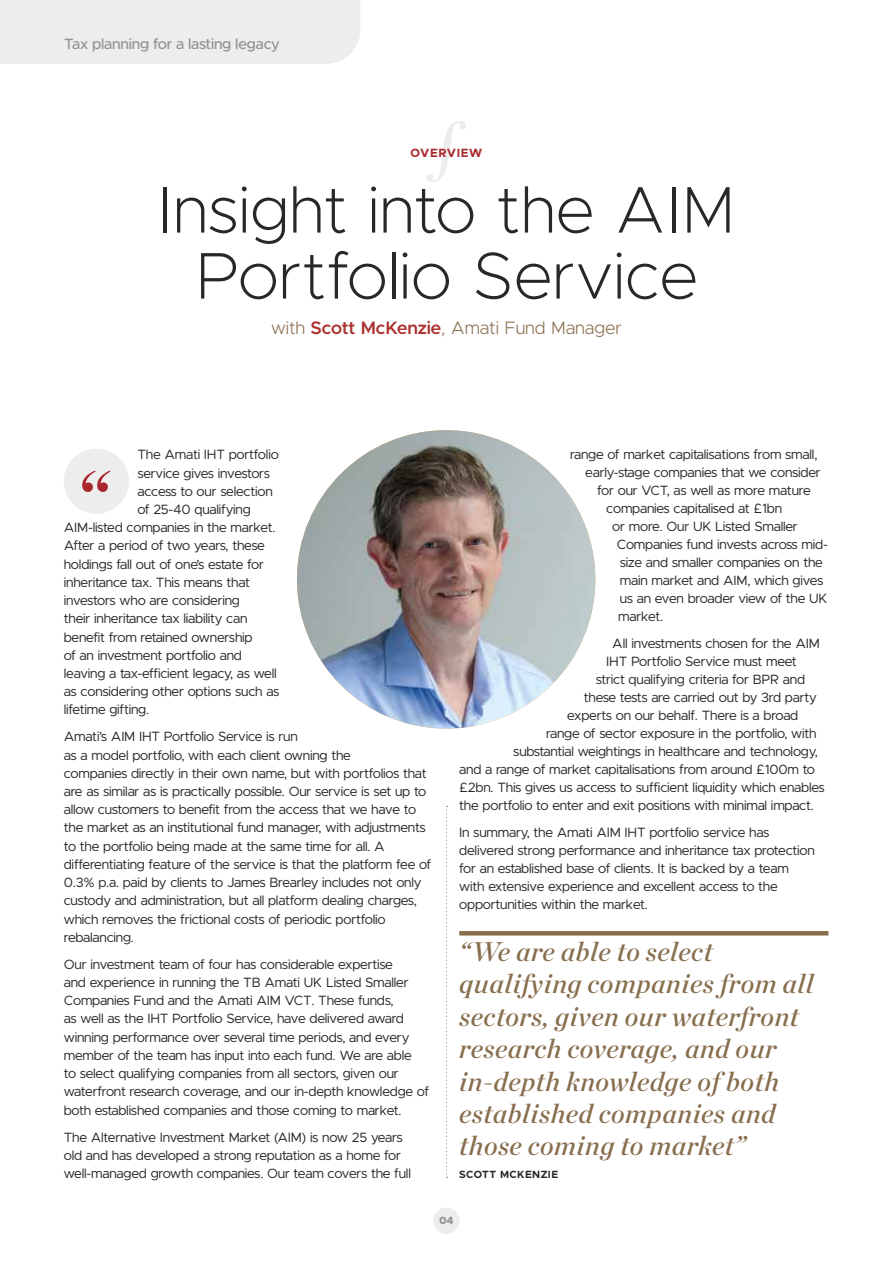
<style>
.page{position:relative;width:893px;height:1263px;background:#fff}
.page>*{position:absolute;margin:0;border:0;box-sizing:border-box;transform-origin:0 0}
.t1{font:200 66.15px/66px "Metropolis";letter-spacing:-.005em;color:#282827;text-align:center}
.t2{font:italic 27px/32.4px "Chronicle Display Semi";letter-spacing:.02em;color:#886e4e}
.t3{font:300 18px "Metropolis";letter-spacing:-.005em;color:#8e7455}
.t4{font:500 15px "Metropolis";letter-spacing:-.01em;color:#929292}
.t5{font:13.5px/18.1px "Metropolis";letter-spacing:-.015em;color:#282827}
.t6{font:700 12px "Metropolis";letter-spacing:.05em;color:#a9262b}
.t7{font:700 10.5px "Metropolis";letter-spacing:.035em;color:#282827}
.t8{font:800 10.5px "Metropolis";color:#929292}
.s1{font-weight:600;color:#ad3131}
</style>
<div class="page">
<div style="left:0;top:0;width:360px;height:64px;background:#ededed"></div>
<svg style="left:427px;top:121px;width:39px;height:61px"></svg>
<hr style="left:459px;top:931px;width:369px;height:4px;background:#886e4e">
<div style="left:64px;top:449px;width:65px;height:65px;background:#ededed;border-radius:50%"></div>
<svg style="left:82px;top:470px;width:29px;height:22px"></svg>
<svg style="left:446px;top:806px;width:1px;height:372px"></svg>
<div style="left:433px;top:1208px;width:26px;height:26px;background:#ededed;border-radius:50%"></div>
<img style="left:297px;top:430px;width:298px;height:298px;border-radius:149px">
<p class="t4" style="left:64px;top:35px;width:217px">Tax planning for a lasting legacy</p>
<p class="t4" style="left:64px;top:35px;width:62px">Investing</p>
<p class="t4" style="left:143px;top:35px;width:182px">metals for a brighter future</p>
<p class="t6" style="left:411px;top:145px;width:73px">OVERVIEW</p>
<h1 class="t1" style="left:158px;top:177px;width:579px">Insight into the AIM<br>Portfolio Service</h1>
<h3 class="t3" style="left:271px;top:317px;width:352px">with <span class="s1">Scott McKenzie</span>, Amati Fund Manager</h3>
<p class="t5" style="left:137px;top:446px;width:143px">The Amati IHT portfolio</p>
<p class="t5" style="left:137px;top:464px;width:134px">service gives investors</p>
<p class="t5" style="left:137px;top:482px;width:137px">access to our selection</p>
<p class="t5" style="left:137px;top:500px;width:115px">of 25-40 qualifying</p>
<p class="t5" style="left:64px;top:518px;width:213px">AIM-listed companies in the market.</p>
<p class="t5" style="left:64px;top:537px;width:203px">After a period of two years, these</p>
<p class="t5" style="left:64px;top:555px;width:202px">holdings fall out of one’s estate for</p>
<p class="t5" style="left:64px;top:573px;width:188px">inheritance tax. This means that</p>
<p class="t5" style="left:64px;top:591px;width:178px">investors who are considering</p>
<p class="t5" style="left:64px;top:609px;width:185px">their inheritance tax liability can</p>
<p class="t5" style="left:64px;top:628px;width:190px">benefit from retained ownership</p>
<p class="t5" style="left:64px;top:646px;width:180px">of an investment portfolio and</p>
<p class="t5" style="left:64px;top:664px;width:214px">leaving a tax-efficient legacy, as well</p>
<p class="t5" style="left:64px;top:682px;width:217px">as considering other options such as</p>
<p class="t5" style="left:64px;top:701px;width:87px">lifetime gifting.</p>
<p class="t5" style="left:64px;top:728px;width:369px">Amati’s AIM IHT Portfolio Service is run<br>as a model portfolio, with each client owning the<br>companies directly in their own name, but with portfolios that are as similar as is practically possible. Our service is set up to allow customers to benefit from the access that we have to the market as an institutional fund manager, with adjustments to the portfolio being made at the same time for all. A differentiating feature of the service is that the platform fee of 0.3% p.a. paid by clients to James Brearley includes not only custody and administration, but all platform dealing charges, which removes the frictional costs of periodic portfolio rebalancing.</p>
<p class="t5" style="left:64px;top:955px;width:367px">Our investment team of four has considerable expertise<br>and experience in running the TB Amati UK Listed Smaller Companies Fund and the Amati AIM VCT. These funds,<br>as well as the IHT Portfolio Service, have delivered award winning performance over several time periods, and every member of the team has input into each fund. We are able<br>to select qualifying companies from all sectors, given our waterfront research coverage, and our in-depth knowledge of both established companies and those coming to market.</p>
<p class="t5" style="left:64px;top:1128px;width:349px">The Alternative Investment Market (AIM) is now 25 years old and has developed a strong reputation as a home for well-managed growth companies. Our team covers the full</p>
<p class="t5" style="left:570px;top:446px;width:249px">range of market capitalisations from small,</p>
<p class="t5" style="left:585px;top:464px;width:237px">early-stage companies that we consider</p>
<p class="t5" style="left:597px;top:482px;width:215px">for our VCT, as well as more mature</p>
<p class="t5" style="left:606px;top:500px;width:177px">companies capitalised at £1bn</p>
<p class="t5" style="left:612px;top:518px;width:187px">or more. Our UK Listed Smaller</p>
<p class="t5" style="left:617px;top:536px;width:213px">Companies fund invests across mid-</p>
<p class="t5" style="left:620px;top:554px;width:205px">size and smaller companies on the</p>
<p class="t5" style="left:620px;top:572px;width:205px">main market and AIM, which gives</p>
<p class="t5" style="left:620px;top:590px;width:209px">us an even broader view of the UK</p>
<p class="t5" style="left:618px;top:608px;width:46px">market.</p>
<p class="t5" style="left:612px;top:634px;width:209px">All investments chosen for the AIM</p>
<p class="t5" style="left:606px;top:652px;width:192px">IHT Portfolio Service must meet</p>
<p class="t5" style="left:596px;top:670px;width:211px">strict qualifying criteria for BPR and</p>
<p class="t5" style="left:584px;top:688px;width:235px">these tests are carried out by 3rd party</p>
<p class="t5" style="left:567px;top:706px;width:233px">experts on our behalf. There is a broad</p>
<p class="t5" style="left:546px;top:724px;width:272px">range of sector exposure in the portfolio, with</p>
<p class="t5" style="left:513px;top:742px;width:306px">substantial weightings in healthcare and technology,</p>
<p class="t5" style="left:459px;top:760px;width:357px">and a range of market capitalisations from around £100m to</p>
<p class="t5" style="left:459px;top:778px;width:367px">£2bn. This gives us access to sufficient liquidity which enables</p>
<p class="t5" style="left:459px;top:796px;width:356px">the portfolio to enter and exit positions with minimal impact.</p>
<p class="t5" style="left:459px;top:823px;width:357px">In summary, the Amati AIM IHT portfolio service has delivered strong performance and inheritance tax protection for an established base of clients. It is backed by a team with extensive experience and excellent access to the opportunities within the market.</p>
<h2 class="t2" style="left:459px;top:933px;width:356px">“We are able to select qualifying companies from all sectors, given our waterfront research coverage, and our in-depth knowledge of both established companies and those coming to market”</h2>
<p class="t7" style="left:459px;top:1167px;width:101px">SCOTT MCKENZIE</p>
<p class="t8" style="left:439px;top:1214px;width:16px">04</p>
</div>
